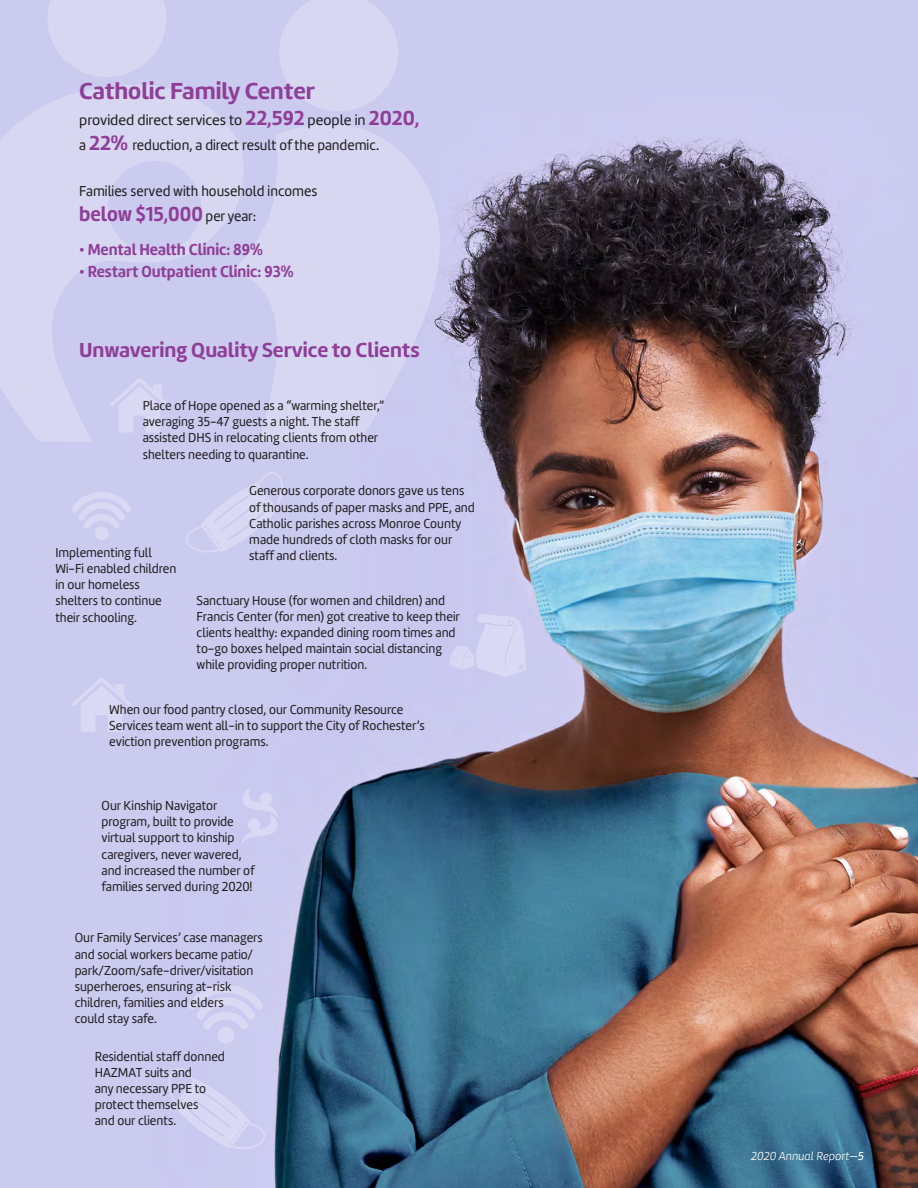
<style>
.page{position:relative;width:918px;height:1188px;background:#fff}
.page>*{position:absolute;margin:0;border:0;box-sizing:border-box;transform-origin:0 0}
.t1{font:24px "Amelia Basic Bold";color:#8f3e97}
.t2{font:21px "Amelia Basic Bold";color:#8f3e97}
.t3{font:21px "Amelia Basic Bold";color:#8f3e97;scale:.95 1}
.t4{font:16.5px "Amelia Basic Bold";color:#8f3e97;scale:.95 1}
.t5{font:15px "Amelia Basic";color:#231f20;scale:.95 1}
.t6{font:15px "Amelia Basic";color:#231f20}
.t7{font:13.5px/16.2px "Amelia Basic";color:#231f20;scale:.95 1}
.t8{font:italic 12px "Amelia Basic Light";color:#fff}
.s1{font-family:"Amelia Basic Bold";font-size:21px;color:#8f3e97}
.s2{font-family:"Amelia Basic";font-size:15px;color:#231f20}
.s3{font-family:"Amelia Basic Italic";font-style:normal}
</style>
<div class="page">
<img style="left:0;top:0;width:918px;height:1188px">
<svg style="left:238px;top:787px;width:44px;height:59px;background:#cecdf1"></svg>
<svg style="left:179px;top:465px;width:120px;height:105px;background:#cecdef"></svg>
<svg style="left:72px;top:492px;width:60px;height:48px;background:#d1d0f0"></svg>
<svg style="left:153px;top:1061px;width:119px;height:105px;background:#cdccf0"></svg>
<svg style="left:188px;top:985px;width:75px;height:59px;background:#d0cff1"></svg>
<svg style="left:72px;top:677px;width:60px;height:55px;background:#d2d1f1"></svg>
<svg style="left:450px;top:614px;width:76px;height:63px;background:#d3d2f1"></svg>
<svg style="left:275px;top:0;width:127px;height:113px;background:#d4d3f1"></svg>
<svg style="left:43px;top:0;width:128px;height:81px;background:#d3d3f1"></svg>
<svg style="left:0;top:84px;width:251px;height:359px;background:#d1d0f0"></svg>
<svg style="left:231px;top:113px;width:211px;height:329px;background:#d2d2f1"></svg>
<p class="t1" style="left:79px;top:77px;width:237px">Catholic Family Center</p>
<p class="t6" style="left:79px;top:111px;width:342px">provided direct services to <span class="s1">22,592</span> people in <span class="s1">2020,</span></p>
<p class="t5" style="left:79px;top:136px;width:317px">a <span class="s1">22%</span> reduction, a direct result of the pandemic.</p>
<p class="t5" style="left:79px;top:182px;width:252px">Families served with household incomes</p>
<p class="t3" style="left:79px;top:202px;width:188px">below $15,000 <span class="s2">per year:</span></p>
<p class="t4" style="left:79px;top:240px;width:195px">• Mental Health Clinic: 89%</p>
<p class="t4" style="left:79px;top:262px;width:227px">• Restart Outpatient Clinic: 93%</p>
<p class="t2" style="left:79px;top:337px;width:342px">Unwavering Quality Service to Clients</p>
<p class="t7" style="left:143px;top:397px;width:256px">Place of Hope opened as a “warming shelter,” averaging 35-47 guests a night. The staff assisted DHS in relocating clients from other shelters needing to quarantine.</p>
<p class="t7" style="left:55px;top:544px;width:129px">Implementing full<br>Wi-Fi enabled children in our homeless shelters to continue their schooling.</p>
<p class="t7" style="left:249px;top:483px;width:239px">Generous corporate donors gave us tens of thousands of paper masks and PPE, and Catholic parishes across Monroe County made hundreds of cloth masks for our staff and clients.</p>
<p class="t7" style="left:197px;top:592px;width:279px">Sanctuary House (for women and children) and Francis Center (for men) got creative to keep their clients healthy: expanded dining room times and to-go boxes helped maintain social distancing while providing proper nutrition.</p>
<p class="t7" style="left:109px;top:702px;width:334px">When our food pantry closed, our Community Resource<br>Services team went all-in to support the City of Rochester’s eviction prevention programs.</p>
<p class="t7" style="left:102px;top:797px;width:162px">Our Kinship Navigator program, built to provide virtual support to kinship caregivers, never wavered, and increased the number of families served during 2020!</p>
<p class="t7" style="left:75px;top:930px;width:200px">Our Family Services’ case managers and social workers became patio/ park/Zoom/safe-driver/visitation superheroes, ensuring at-risk children, families and elders<br>could stay safe.</p>
<p class="t7" style="left:95px;top:1048px;width:139px">Residential staff donned<br>HAZMAT suits and<br>any necessary PPE to protect themselves<br>and our clients.</p>
<p class="t8" style="left:751px;top:1150px;width:114px">2020 Annual Report—<span class="s3">5</span></p>
</div>
